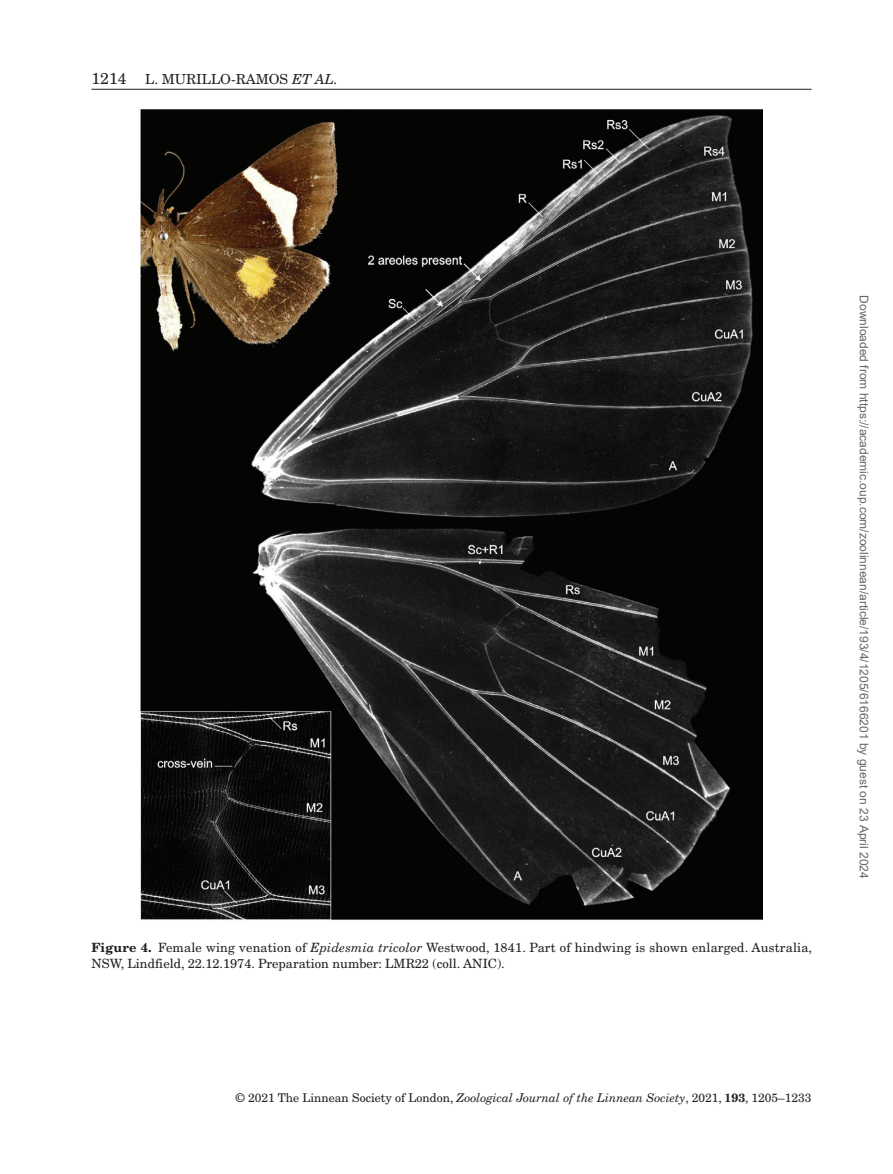
<style>
.page{position:relative;width:893px;height:1174px;background:#fff}
.page>*{position:absolute;margin:0;border:0;box-sizing:border-box;transform-origin:0 0}
.t1{font:13.8px "New Century Schlbk";color:#231f20}
.t2{font:12.75px/16.5px "New Century Schlbk";letter-spacing:.01em;color:#231f20}
.t3{font:12px "Arial";color:#666}
.t4{font:12px "New Century Schlbk";color:#231f20}
.s1{font-size:15.75px}
.s2{font-style:italic}
.s3{font-weight:700}
</style>
<div class="page">
<hr style="left:92px;top:89px;width:720px;height:1px;background:#231f20">
<img style="left:140px;top:110px;width:623px;height:810px">
<p class="t1" style="left:92px;top:70px;width:248px"><span class="s1">1214</span> L. MURILLO-RAMOS <span class="s2">ET AL.</span></p>
<p class="t2" style="left:91px;top:939px;width:722px"><span class="s3">Figure 4.</span> Female wing venation of <span class="s2">Epidesmia tricolor</span> Westwood, 1841. Part of hindwing is shown enlarged. Australia,<br>NSW, Lindfield, 22.12.1974. Preparation number: LMR22 (coll. ANIC).</p>
<p class="t3" style="left:868px;top:295px;width:585px;rotate:90deg">Downloaded from https://academic.oup.com/zoolinnean/article/193/4/1205/6166201 by guest on 23 April 2024</p>
<p class="t4" style="left:236px;top:1090px;width:577px">© 2021 The Linnean Society of London, <span class="s2">Zoological Journal of the Linnean Society</span>, 2021, <span class="s3">193</span>, 1205–1233</p>
</div>
